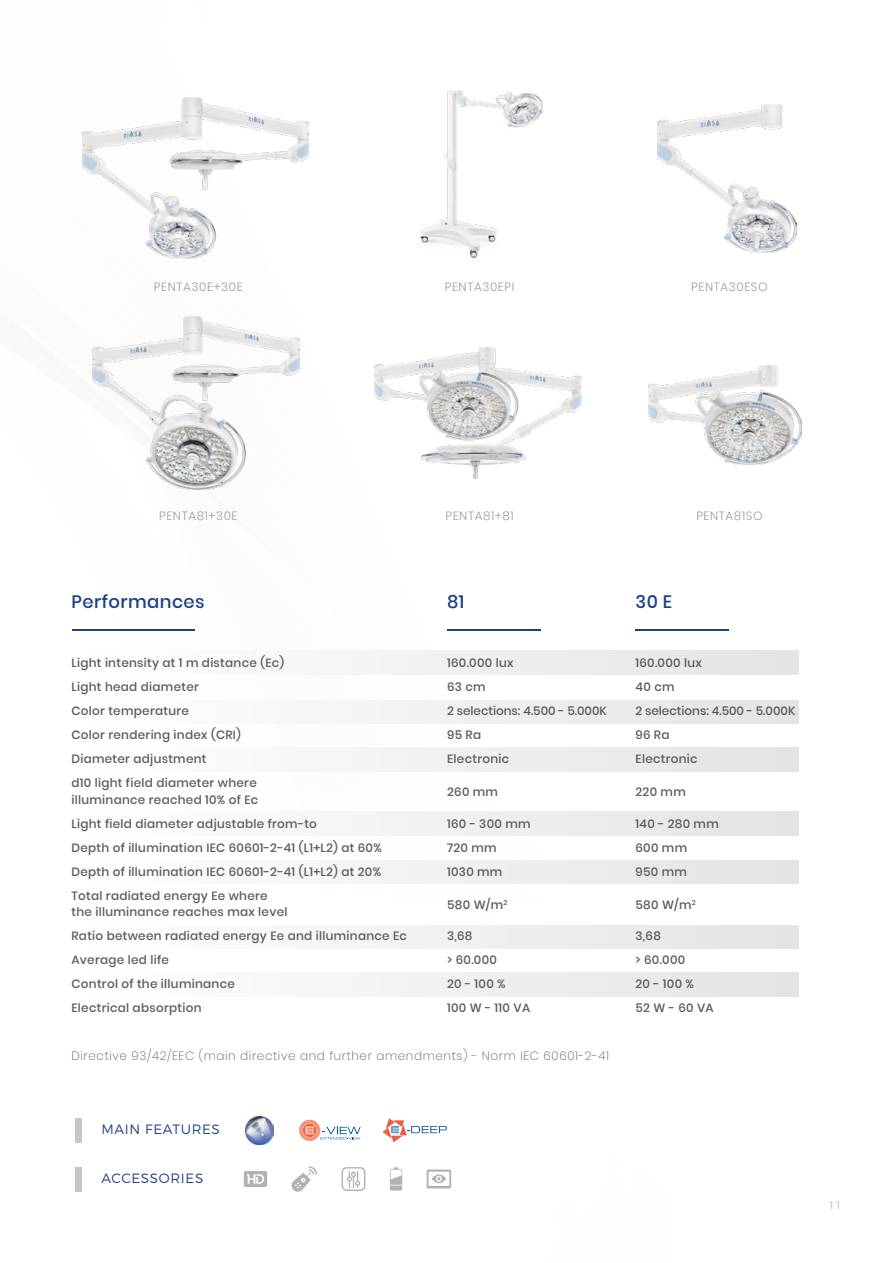
<style>
.page{position:relative;width:893px;height:1263px;background:#fff}
.page>*{position:absolute;margin:0;border:0;box-sizing:border-box;transform-origin:0 0}
.t1{font:500 18px "Poppins";letter-spacing:.025em;color:#1c3f87}
.t2{font:300 13.5px "Montserrat";letter-spacing:.05em;color:#1c3f87}
.t3{font:500 12px/24px "Poppins";letter-spacing:.025em;color:#5a5a5a}
.t4{font:200 12px "Poppins";letter-spacing:.05em;color:#5a5a5a}
.t5{font:300 12px "Poppins";letter-spacing:.05em;color:#9d9d9c}
.t6{font:300 10.5px "Montserrat";color:#b3b2b2}
</style>
<div class="page">
<hr style="left:72px;top:629px;width:123px;height:2px;background:#1c3f87">
<hr style="left:447px;top:629px;width:93px;height:2px;background:#1c3f87">
<hr style="left:635px;top:629px;width:94px;height:2px;background:#1c3f87">
<img style="left:83px;top:98px;width:226px;height:160px">
<img style="left:657px;top:104px;width:139px;height:149px">
<img style="left:420px;top:91px;width:123px;height:166px">
<img style="left:93px;top:316px;width:206px;height:173px">
<img style="left:375px;top:347px;width:206px;height:131px">
<img style="left:649px;top:366px;width:153px;height:98px">
<svg style="left:244px;top:1171px;width:23px;height:16px"></svg>
<svg style="left:291px;top:1166px;width:26px;height:26px"></svg>
<svg style="left:342px;top:1167px;width:23px;height:24px"></svg>
<svg style="left:390px;top:1167px;width:12px;height:23px"></svg>
<svg style="left:427px;top:1169px;width:24px;height:19px"></svg>
<div style="left:75px;top:1167px;width:6px;height:24px;background:#c6c6c6"></div>
<div style="left:75px;top:1118px;width:6px;height:24px;background:#c6c6c6"></div>
<img style="left:245px;top:1116px;width:29px;height:29px">
<svg style="left:382px;top:1118px;width:65px;height:24px"></svg>
<svg style="left:299px;top:1120px;width:62px;height:21px"></svg>
<div style="left:56px;top:651px;width:743px;height:23px;background:linear-gradient(to right,#fff,#e4e4e4)"></div>
<div style="left:56px;top:700px;width:743px;height:24px;background:linear-gradient(to right,#fff,#e4e4e4)"></div>
<div style="left:56px;top:747px;width:743px;height:24px;background:linear-gradient(to right,#fff,#e4e4e4)"></div>
<div style="left:56px;top:811px;width:743px;height:24px;background:linear-gradient(to right,#fff,#e4e4e4)"></div>
<div style="left:56px;top:860px;width:743px;height:24px;background:linear-gradient(to right,#fff,#e4e4e4)"></div>
<div style="left:56px;top:925px;width:743px;height:24px;background:linear-gradient(to right,#fff,#e4e4e4)"></div>
<div style="left:56px;top:973px;width:743px;height:23px;background:linear-gradient(to right,#fff,#e4e4e4)"></div>
<p class="t5" style="left:154px;top:280px;width:90px">PENTA30E+30E</p>
<p class="t5" style="left:445px;top:280px;width:71px">PENTA30EPI</p>
<p class="t5" style="left:691px;top:280px;width:78px">PENTA30ESO</p>
<p class="t5" style="left:159px;top:509px;width:80px">PENTA81+30E</p>
<p class="t5" style="left:445px;top:509px;width:70px">PENTA81+81</p>
<p class="t5" style="left:696px;top:509px;width:68px">PENTA81SO</p>
<h1 class="t1" style="left:71px;top:591px;width:135px">Performances</h1>
<h1 class="t1" style="left:447px;top:591px;width:19px">81</h1>
<h1 class="t1" style="left:635px;top:591px;width:38px">30 E</h1>
<p class="t3" style="left:71px;top:651px;width:214px">Light intensity at 1 m distance (Ec)<br>Light head diameter<br>Color temperature<br>Color rendering index (CRI)<br>Diameter adjustment<br>d10 light field diameter where</p>
<p class="t3" style="left:71px;top:787px;width:312px">illuminance reached 10% of Ec<br>Light field diameter adjustable from-to<br>Depth of illumination IEC 60601-2-41 (L1+L2) at 60% Depth of illumination IEC 60601-2-41 (L1+L2) at 20% Total radiated energy Ee where</p>
<p class="t3" style="left:71px;top:900px;width:337px">the illuminance reaches max level<br>Ratio between radiated energy Ee and illuminance Ec<br>Average led life<br>Control of the illuminance<br>Electrical absorption</p>
<p class="t3" style="left:447px;top:651px;width:161px">160.000 lux<br>63 cm<br>2 selections: 4.500 - 5.000K<br>95 Ra<br>Electronic</p>
<p class="t3" style="left:447px;top:780px;width:52px">260 mm</p>
<p class="t3" style="left:447px;top:811px;width:85px">160 - 300 mm<br>720 mm<br>1030 mm</p>
<p class="t3" style="left:447px;top:892px;width:62px">580 W/m<sup>2</sup></p>
<p class="t3" style="left:447px;top:924px;width:85px">3,68<br>&gt; 60.000<br>20 - 100 %<br>100 W - 110 VA</p>
<p class="t4" style="left:71px;top:1049px;width:539px">Directive 93/42/EEC (main directive and further amendments) - Norm IEC 60601-2-41</p>
<p class="t2" style="left:101px;top:1121px;width:120px">MAIN FEATURES</p>
<p class="t2" style="left:101px;top:1170px;width:103px">ACCESSORIES</p>
<p class="t3" style="left:635px;top:651px;width:161px">160.000 lux<br>40 cm<br>2 selections: 4.500 - 5.000K<br>96 Ra<br>Electronic</p>
<p class="t3" style="left:635px;top:780px;width:52px">220 mm</p>
<p class="t3" style="left:635px;top:811px;width:85px">140 - 280 mm<br>600 mm<br>950 mm</p>
<p class="t3" style="left:635px;top:892px;width:62px">580 W/m<sup>2</sup></p>
<p class="t3" style="left:635px;top:924px;width:80px">3,68<br>&gt; 60.000<br>20 - 100 %<br>52 W - 60 VA</p>
<p class="t6" style="left:829px;top:1198px;width:14px">11</p>
</div>
